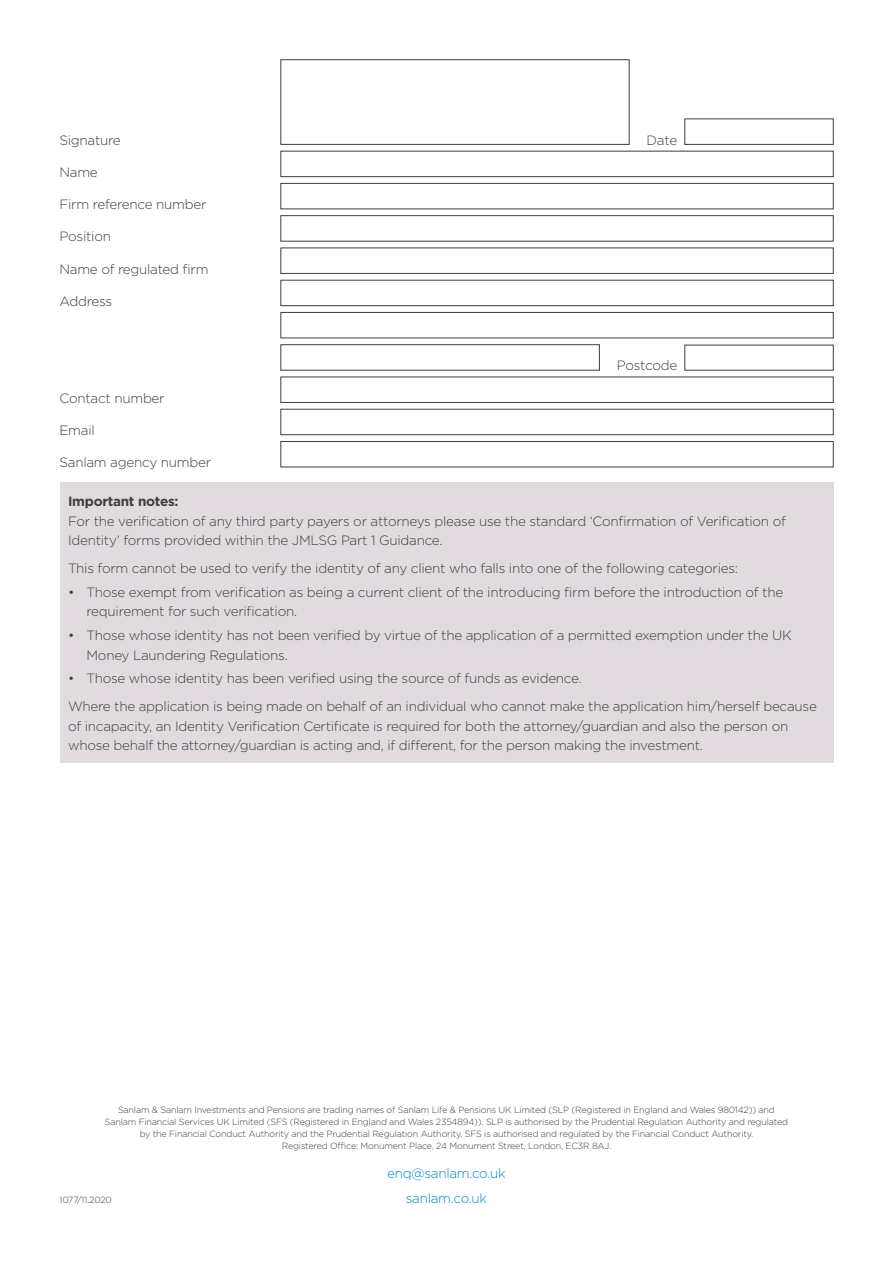
<style>
.page{position:relative;width:893px;height:1263px;background:#fff}
.page>*{position:absolute;margin:0;border:0;box-sizing:border-box;transform-origin:0 0}
.t1{font:300 13.5px/19.5px "Gotham";letter-spacing:-.02em;color:#3e3e3f}
.t2{font:300 13.5px "Gotham";letter-spacing:-.02em;color:#008ad0}
.t3{font:700 13.5px "Gotham";letter-spacing:-.02em;color:#3e3e3f}
.t4{font:300 9px/12px "Gotham";letter-spacing:-.02em;color:#3e3e3f;text-align:center}
</style>
<div class="page">
<div style="left:281px;top:60px;width:348px;height:85px;background:#fff;border:1px solid #3e3e3f"></div>
<div style="left:685px;top:119px;width:148px;height:26px;background:#fff;border:1px solid #3e3e3f"></div>
<div style="left:281px;top:151px;width:552px;height:26px;background:#fff;border:1px solid #3e3e3f"></div>
<div style="left:281px;top:183px;width:552px;height:26px;background:#fff;border:1px solid #3e3e3f"></div>
<div style="left:281px;top:215px;width:552px;height:26px;background:#fff;border:1px solid #3e3e3f"></div>
<div style="left:281px;top:248px;width:552px;height:26px;background:#fff;border:1px solid #3e3e3f"></div>
<div style="left:281px;top:280px;width:552px;height:26px;background:#fff;border:1px solid #3e3e3f"></div>
<div style="left:281px;top:312px;width:552px;height:26px;background:#fff;border:1px solid #3e3e3f"></div>
<div style="left:281px;top:344px;width:319px;height:26px;background:#fff;border:1px solid #3e3e3f"></div>
<div style="left:281px;top:377px;width:552px;height:26px;background:#fff;border:1px solid #3e3e3f"></div>
<div style="left:281px;top:409px;width:552px;height:26px;background:#fff;border:1px solid #3e3e3f"></div>
<div style="left:281px;top:441px;width:552px;height:26px;background:#fff;border:1px solid #3e3e3f"></div>
<div style="left:60px;top:482px;width:773px;height:281px;background:#e1dbdf"></div>
<p class="t1" style="left:60px;top:130px;width:63px">Signature</p>
<p class="t1" style="left:647px;top:130px;width:32px">Date</p>
<p class="t1" style="left:60px;top:162px;width:40px">Name</p>
<p class="t1" style="left:60px;top:194px;width:148px">Firm reference number</p>
<p class="t1" style="left:60px;top:226px;width:53px">Position</p>
<p class="t1" style="left:60px;top:259px;width:151px">Name of regulated firm</p>
<p class="t1" style="left:60px;top:291px;width:54px">Address</p>
<p class="t1" style="left:617px;top:355px;width:62px">Postcode</p>
<p class="t1" style="left:60px;top:388px;width:107px">Contact number</p>
<p class="t1" style="left:60px;top:420px;width:37px">Email</p>
<p class="t1" style="left:60px;top:452px;width:153px">Sanlam agency number</p>
<p class="t3" style="left:68px;top:492px;width:112px">Important notes:</p>
<p class="t1" style="left:68px;top:511px;width:719px">For the verification of any third party payers or attorneys please use the standard ‘Confirmation of Verification of<br>Identity’ forms provided within the JMLSG Part 1 Guidance.</p>
<p class="t1" style="left:68px;top:558px;width:671px">This form cannot be used to verify the identity of any client who falls into one of the following categories:</p>
<p class="t1" style="left:87px;top:582px;width:698px;text-indent:-18px">• Those exempt from verification as being a current client of the introducing firm before the introduction of the requirement for such verification.</p>
<p class="t1" style="left:87px;top:625px;width:707px;text-indent:-18px">• Those whose identity has not been verified by virtue of the application of a permitted exemption under the UK<br>Money Laundering Regulations.</p>
<p class="t1" style="left:68px;top:664px;width:750px;line-height:28px">• Those whose identity has been verified using the source of funds as evidence.<br>Where the application is being made on behalf of an individual who cannot make the application him/herself because</p>
<p class="t1" style="left:68px;top:716px;width:722px">of incapacity, an Identity Verification Certificate is required for both the attorney/guardian and also the person on whose behalf the attorney/guardian is acting and, if different, for the person making the investment.</p>
<p class="t4" style="left:105px;top:1104px;width:685px">Sanlam &amp; Sanlam Investments and Pensions are trading names of Sanlam Life &amp; Pensions UK Limited (SLP (Registered in England and Wales 980142)) and Sanlam Financial Services UK Limited (SFS (Registered in England and Wales 2354894)). SLP is authorised by the Prudential Regulation Authority and regulated by the Financial Conduct Authority and the Prudential Regulation Authority. SFS is authorised and regulated by the Financial Conduct Authority.<br>Registered Office: Monument Place, 24 Monument Street, London, EC3R 8AJ.</p>
<p class="t2" style="left:387px;top:1165px;width:120px">enq@sanlam.co.uk</p>
<p class="t4" style="left:60px;top:1194px;width:54px">1077/11.2020</p>
<p class="t2" style="left:406px;top:1190px;width:83px">sanlam.co.uk</p>
</div>
